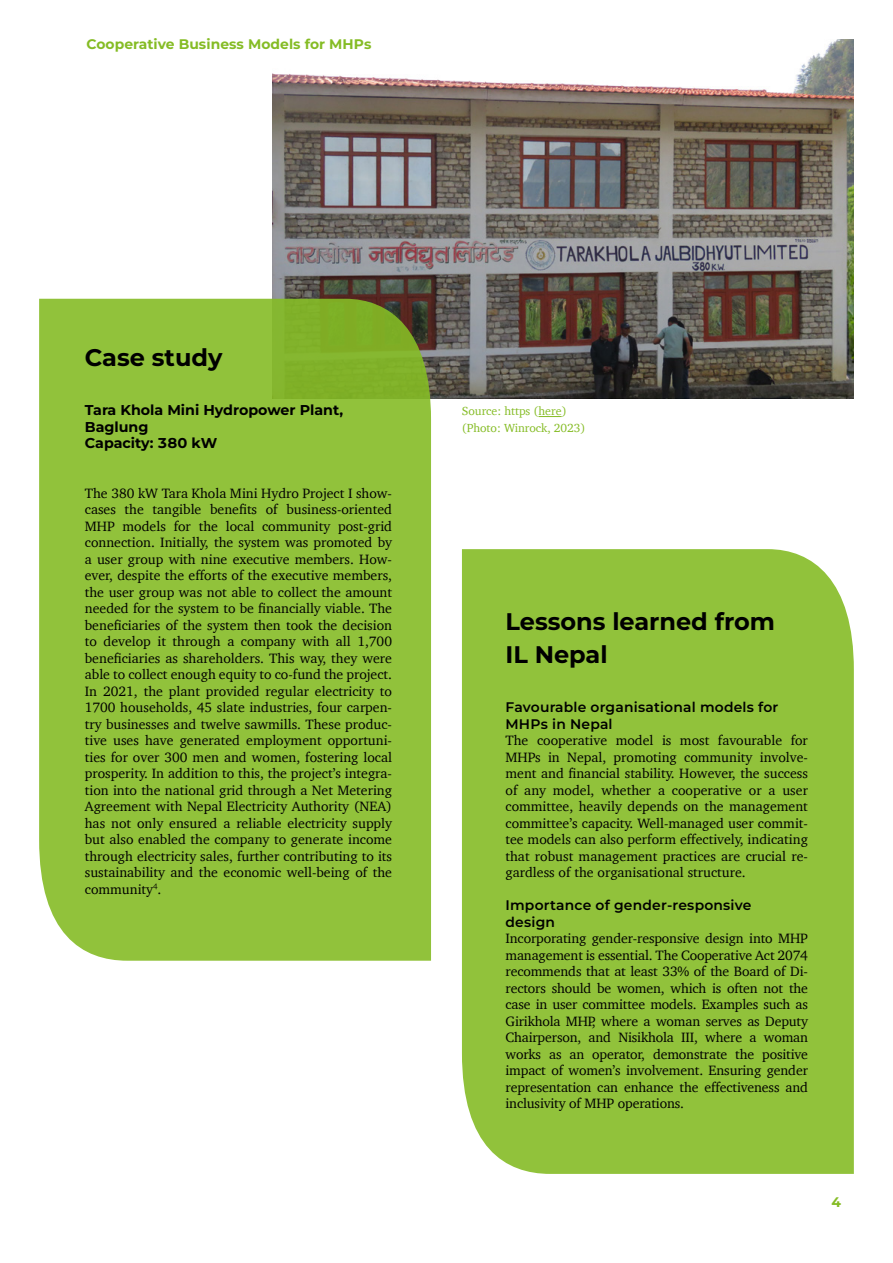
<style>
.page{position:relative;width:893px;height:1263px;background:#fff}
.page>*{position:absolute;margin:0;border:0;box-sizing:border-box;transform-origin:0 0}
.t1{font:100 24px/33px "Montserrat";color:#000}
.t2{font:100 14.25px/16.5px "Montserrat";color:#000}
.t3{font:13.8px/16.5px "Charter";color:#000;text-align:justify}
.t4{font:600 13.8px/16.5px "Montserrat";letter-spacing:.015em;color:#000}
.t5{font:100 13.8px "Montserrat";letter-spacing:.005em;color:#85bc25}
.t6{font:12px/16.5px "Charter";letter-spacing:-.005em;color:#85bc25}
</style>
<div class="page">
<img style="left:272px;top:39px;width:582px;height:360px">
<svg style="left:39px;top:299px;width:392px;height:662px;background:#90c03c"></svg>
<div style="left:462px;top:549px;width:392px;height:625px;background:#91c23b"></div>
<svg style="left:538px;top:416px;width:24px;height:1px"></svg>
<p class="t5" style="left:86px;top:35px;width:286px">Cooperative Business Models for MHPs</p>
<h1 class="t1" style="left:85px;top:340px;width:139px">Case study</h1>
<p class="t2" style="left:85px;top:401px;width:260px">Tara Khola Mini Hydropower Plant,<br>Baglung<br>Capacity: 380 kW</p>
<p class="t3" style="left:85px;top:484px;width:309px">The 380 kW Tara Khola Mini Hydro Project I show&shy;cases the tangible benefits of business-oriented MHP models for the local community post-grid connection. Initially, the system was promoted by a user group with nine executive members. How&shy;ever, despite the efforts of the executive members, the user group was not able to collect the amount needed for the system to be financially viable. The beneficiaries of the system then took the decision to develop it through a company with all 1,700 beneficiaries as shareholders. This way, they were able to collect enough equity to co-fund the project.<br>In 2021, the plant provided regular electricity to 1700 households, 45 slate industries, four carpen&shy;try businesses and twelve sawmills. These produc&shy;tive uses have generated employment opportuni&shy;ties for over 300 men and women, fostering local prosperity. In addition to this, the project’s integra&shy;tion into the national grid through a Net Metering Agreement with Nepal Electricity Authority (NEA) has not only ensured a reliable electricity supply but also enabled the company to generate income through electricity sales, further contributing to its sustainability and the economic well-being of the community<sup>4</sup>.</p>
<p class="t6" style="left:462px;top:402px;width:125px">Source: https (here) (Photo: Winrock, 2023)</p>
<h1 class="t1" style="left:505px;top:604px;width:271px">Lessons learned from<br>IL Nepal</h1>
<p class="t4" style="left:505px;top:698px;width:274px">Favourable organisational models for<br>MHPs in Nepal</p>
<p class="t3" style="left:505px;top:732px;width:304px">The cooperative model is most favourable for MHPs in Nepal, promoting community involve&shy;ment and financial stability. However, the success of any model, whether a cooperative or a user committee, heavily depends on the management committee’s capacity. Well-managed user commit&shy;tee models can also perform effectively, indicating that robust management practices are crucial re&shy;gardless of the organisational structure.</p>
<p class="t4" style="left:505px;top:896px;width:247px">Importance of gender-responsive design</p>
<p class="t3" style="left:505px;top:930px;width:304px">Incorporating gender-responsive design into MHP management is essential. The Cooperative Act 2074 recommends that at least 33% of the Board of Di&shy;rectors should be women, which is often not the case in user committee models. Examples such as Girikhola MHP, where a woman serves as Deputy Chairperson, and Nisikhola III, where a woman works as an operator, demonstrate the positive impact of women’s involvement. Ensuring gender representation can enhance the effectiveness and inclusivity of MHP operations.</p>
<p class="t5" style="left:831px;top:1193px;width:11px">4</p>
</div>
